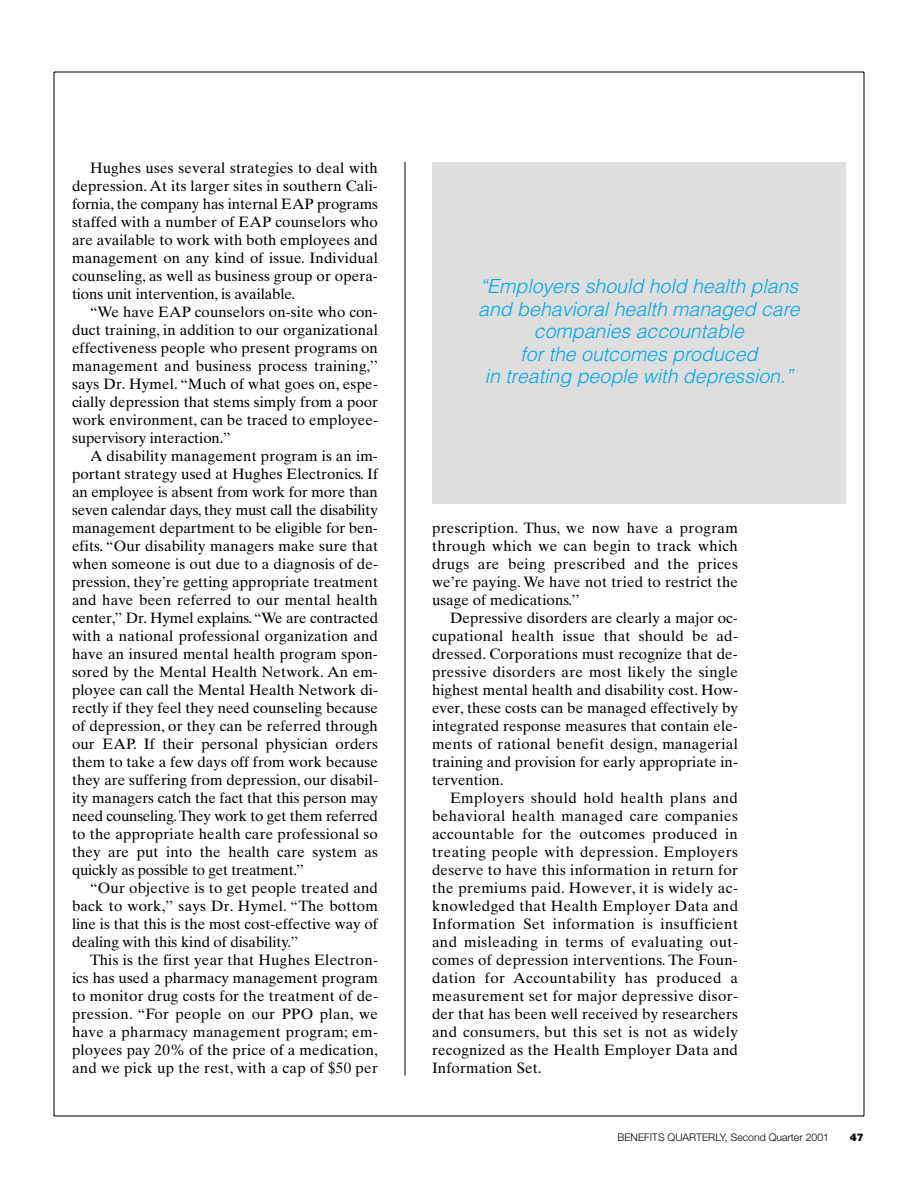
<style>
.page{position:relative;width:918px;height:1188px;background:#fff}
.page>*{position:absolute;margin:0;border:0;box-sizing:border-box;transform-origin:0 0}
.t1{font:italic 300 19.5px/22.5px "Helvetica";color:#00a7ec;text-align:center}
.t2{font:15px/18px "Times Ten";letter-spacing:.005em;color:#000;text-align:justify}
.t3{font:300 10.5px "Helvetica Neue";color:#000}
.t4{font:900 10.5px "Helvetica Neue";color:#000}
</style>
<div class="page">
<hr style="left:405px;top:162px;width:1px;height:914px;background:#000">
<hr style="left:54px;top:72px;width:810px;height:1px;background:#000">
<hr style="left:54px;top:1116px;width:810px;height:1px;background:#000">
<hr style="left:54px;top:72px;width:1px;height:1044px;background:#000">
<hr style="left:864px;top:72px;width:1px;height:1044px;background:#000">
<div style="left:432px;top:162px;width:414px;height:342px;background:#dedede"></div>
<p class="t2" style="left:72px;top:160px;width:308px;text-indent:18px">Hughes uses several strategies to deal with depression. At its larger sites in southern Cali&shy;fornia, the company has internal EAP programs staffed with a number of EAP counselors who are available to work with both employees and management on any kind of issue. Individual counseling, as well as business group or opera&shy;tions unit intervention, is available.</p>
<p class="t2" style="left:72px;top:304px;width:308px;text-indent:18px">“We have EAP counselors on-site who con&shy;duct training, in addition to our organizational effectiveness people who present programs on management and business process training,’’ says Dr. Hymel. “Much of what goes on, espe&shy;cially depression that stems simply from a poor work environment, can be traced to employee&shy;supervisory interaction.’’</p>
<p class="t2" style="left:72px;top:448px;width:308px;text-indent:18px">A disability management program is an im&shy;portant strategy used at Hughes Electronics. If an employee is absent from work for more than seven calendar days, they must call the disability management department to be eligible for ben&shy;efits. “Our disability managers make sure that when someone is out due to a diagnosis of de&shy;pression, they’re getting appropriate treatment and have been referred to our mental health center,’’ Dr. Hymel explains.“We are contracted with a national professional organization and have an insured mental health program spon&shy;sored by the Mental Health Network. An em&shy;ployee can call the Mental Health Network di&shy;rectly if they feel they need counseling because of depression, or they can be referred through our EAP. If their personal physician orders them to take a few days off from work because they are suffering from depression, our disabil&shy;ity managers catch the fact that this person may need counseling.They work to get them referred to the appropriate health care professional so they are put into the health care system as quickly as possible to get treatment.’’</p>
<p class="t2" style="left:72px;top:880px;width:307px;text-indent:18px">“Our objective is to get people treated and back to work,’’ says Dr. Hymel. “The bottom line is that this is the most cost-effective way of dealing with this kind of disability.’’</p>
<p class="t2" style="left:72px;top:952px;width:308px;text-indent:18px">This is the first year that Hughes Electron&shy;ics has used a pharmacy management program to monitor drug costs for the treatment of de&shy;pression. “For people on our PPO plan, we have a pharmacy management program; em&shy;ployees pay 20% of the price of a medication, and we pick up the rest, with a cap of $50 per</p>
<h1 class="t1" style="left:478px;top:277px;width:323px">“Employers should hold health plans and behavioral health managed care companies accountable<br>for the outcomes produced<br>in treating people with depression.”</h1>
<p class="t2" style="left:432px;top:520px;width:308px">prescription. Thus, we now have a program through which we can begin to track which drugs are being prescribed and the prices we’re paying. We have not tried to restrict the usage of medications.’’</p>
<p class="t2" style="left:432px;top:610px;width:308px;text-indent:18px">Depressive disorders are clearly a major oc&shy;cupational health issue that should be ad&shy;dressed. Corporations must recognize that de&shy;pressive disorders are most likely the single highest mental health and disability cost. How&shy;ever, these costs can be managed effectively by integrated response measures that contain ele&shy;ments of rational benefit design, managerial training and provision for early appropriate in&shy;tervention.</p>
<p class="t2" style="left:432px;top:790px;width:308px;text-indent:18px">Employers should hold health plans and behavioral health managed care companies accountable for the outcomes produced in treating people with depression. Employers deserve to have this information in return for the premiums paid. However, it is widely ac&shy;knowledged that Health Employer Data and Information Set information is insufficient and misleading in terms of evaluating out&shy;comes of depression interventions. The Foun&shy;dation for Accountability has produced a measurement set for major depressive disor&shy;der that has been well received by researchers and consumers, but this set is not as widely recognized as the Health Employer Data and Information Set.</p>
<p class="t3" style="left:617px;top:1134px;width:213px">BENEFITS QUARTERLY, Second Quarter 2001</p>
<p class="t4" style="left:850px;top:1134px;width:16px">47</p>
</div>
